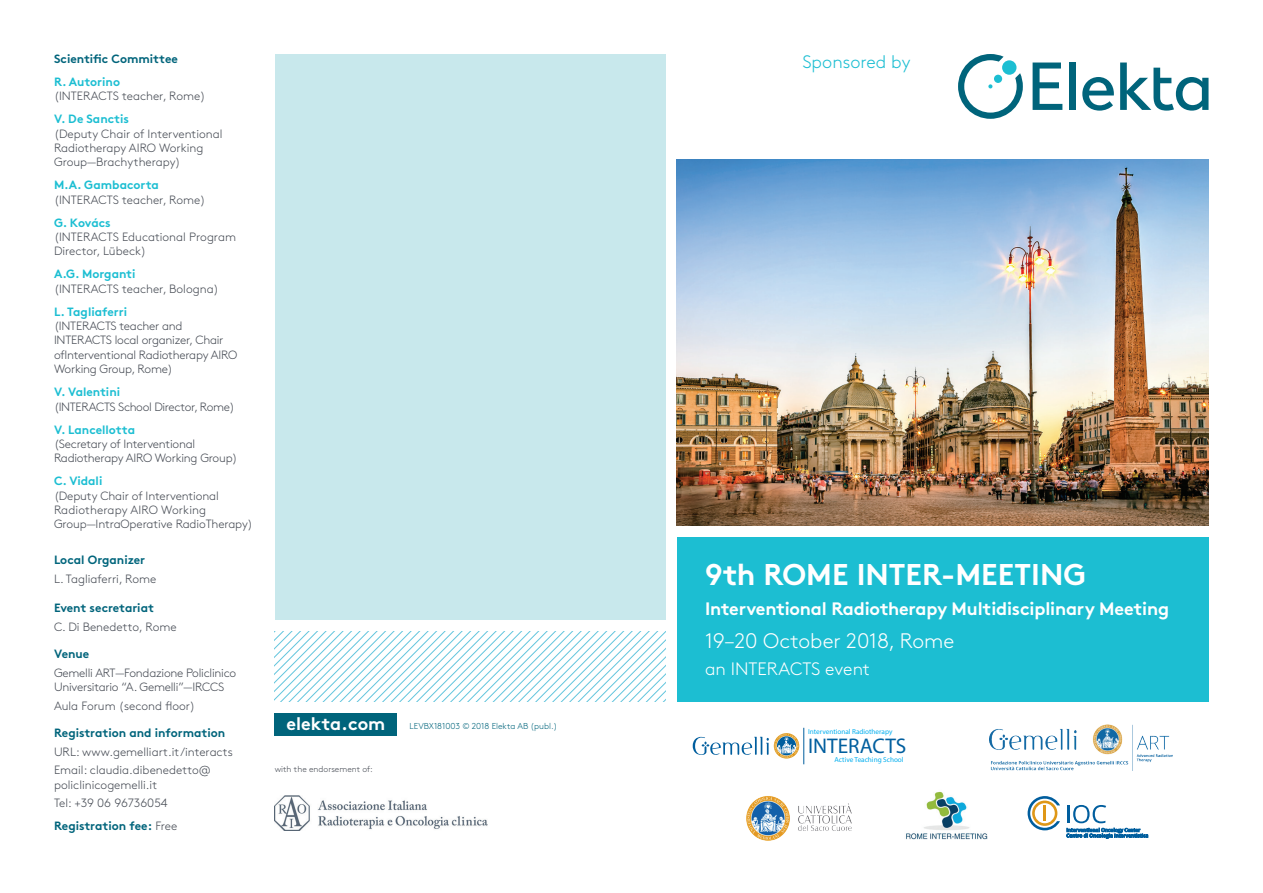
<style>
.page{position:relative;width:1263px;height:893px;background:#fff}
.page>*{position:absolute;margin:0;border:0;box-sizing:border-box;transform-origin:0 0}
.t1{font:700 30px "Brown Pro";color:#fff}
.t2{font:21.3px "Myriad Pro";color:#005e9e}
.t3{font:300 21px "Brown Pro";color:#fff}
.t4{font:700 18px "Brown Pro";letter-spacing:-.01em;color:#fff}
.t5{font:300 18px "Brown Pro";color:#fff}
.t6{font:300 18px "Brown Pro";color:#1cbed2}
.t7{font:300 12px/14.4px "Brown Pro";letter-spacing:-.01em;color:#464b54}
.t8{font:700 12px "Brown Pro";color:#1cbed2}
.t9{font:700 12px "Brown Pro";color:#00647b}
.t10{font:300 12px "Brown Pro";letter-spacing:-.03em;color:#464b54}
.t11{font:700 12px "Brown Pro";color:#00657c}
.t12{font:300 8.55px "Brown Pro";color:#00657c}
.t13{font:300 8.55px "Brown Pro";color:#464b54}
.t14{font:7.2px "Myriad Pro";color:#00aeef}
.s1{font-weight:300;color:#464b54}
.s2{color:#00647b}
</style>
<div class="page">
<div style="left:677px;top:537px;width:531px;height:165px;background:#1cbed2"></div>
<img style="left:677px;top:160px;width:531px;height:365px">
<div style="left:275px;top:54px;width:390px;height:565px;background:#c8e8ec"></div>
<svg style="left:693px;top:733px;width:106px;height:25px"></svg>
<hr style="left:803px;top:728px;width:1px;height:36px;background:#005e9e">
<img style="left:906px;top:791px;width:81px;height:49px">
<svg style="left:1032px;top:63px;width:30px;height:47px"></svg>
<div style="left:1069px;top:63px;width:7px;height:47px;background:#00647b"></div>
<svg style="left:1082px;top:77px;width:32px;height:34px"></svg>
<svg style="left:1120px;top:63px;width:88px;height:48px"></svg>
<svg style="left:958px;top:54px;width:65px;height:65px"></svg>
<div style="left:994px;top:75px;width:8px;height:8px;background:#1cbed2;border-radius:50%"></div>
<div style="left:1002px;top:60px;width:14px;height:15px;background:#1cbed2;border-radius:50%"></div>
<svg style="left:275px;top:631px;width:390px;height:71px"></svg>
<div style="left:275px;top:713px;width:122px;height:23px;background:#00647b"></div>
<img style="left:274px;top:795px;width:213px;height:35px">
<img style="left:746px;top:796px;width:106px;height:45px">
<svg style="left:1066px;top:805px;width:82px;height:33px"></svg>
<svg style="left:1027px;top:796px;width:33px;height:34px"></svg>
<img style="left:989px;top:725px;width:183px;height:46px">
<p class="t9" style="left:54px;top:49px;width:126px">Scientific Committee</p>
<p class="t8" style="left:54px;top:72px;width:68px">R. Autorino</p>
<p class="t7" style="left:54px;top:88px;width:153px">(INTERACTS teacher, Rome)</p>
<p class="t8" style="left:54px;top:109px;width:77px">V. De Sanctis</p>
<p class="t7" style="left:54px;top:125px;width:170px">(Deputy Chair of Interventional<br>Radiotherapy AIRO Working<br>Group—Brachytherapy)</p>
<p class="t8" style="left:54px;top:175px;width:107px">M.A. Gambacorta</p>
<p class="t7" style="left:54px;top:192px;width:153px">(INTERACTS teacher, Rome)</p>
<p class="t8" style="left:54px;top:213px;width:58px">G. Kovács</p>
<p class="t7" style="left:54px;top:229px;width:183px">(INTERACTS Educational Program<br>Director, Lübeck)</p>
<p class="t8" style="left:54px;top:264px;width:83px">A.G. Morganti</p>
<p class="t7" style="left:54px;top:281px;width:166px">(INTERACTS teacher, Bologna)</p>
<p class="t8" style="left:54px;top:302px;width:75px">L. Tagliaferri</p>
<p class="t7" style="left:54px;top:318px;width:185px">(INTERACTS teacher and<br>INTERACTS local organizer, Chair ofInterventional Radiotherapy AIRO<br>Working Group, Rome)</p>
<p class="t8" style="left:54px;top:382px;width:68px">V. Valentini</p>
<p class="t10" style="left:54px;top:398px;width:182px">(INTERACTS School Director, Rome)</p>
<p class="t8" style="left:54px;top:420px;width:83px">V. Lancellotta</p>
<p class="t7" style="left:54px;top:436px;width:185px">(Secretary of Interventional<br>Radiotherapy AIRO Working Group)</p>
<p class="t8" style="left:54px;top:471px;width:50px">C. Vidali</p>
<p class="t7" style="left:54px;top:487px;width:200px">(Deputy Chair of Interventional<br>Radiotherapy AIRO Working<br>Group—IntraOperative RadioTherapy)</p>
<p class="t11" style="left:54px;top:550px;width:93px">Local Organizer</p>
<p class="t7" style="left:54px;top:571px;width:104px">L. Tagliaferri, Rome</p>
<p class="t9" style="left:54px;top:598px;width:101px">Event secretariat</p>
<p class="t7" style="left:54px;top:618px;width:124px">C. Di Benedetto, Rome</p>
<p class="t9" style="left:54px;top:644px;width:37px">Venue</p>
<p class="t7" style="left:54px;top:664px;width:184px">Gemelli ART—Fondazione Policlinico<br>Universitario “A. Gemelli”—IRCCS</p>
<p class="t7" style="left:54px;top:697px;width:143px">Aula Forum (second floor)</p>
<p class="t9" style="left:54px;top:723px;width:173px">Registration and information</p>
<p class="t7" style="left:54px;top:741px;width:180px;line-height:18.6px">URL: www.gemelliart.it/interacts<br>Email: claudia.dibenedetto@</p>
<p class="t7" style="left:54px;top:774px;width:115px;line-height:18.6px">policlinicogemelli.it<br>Tel: +39 06 96736054</p>
<p class="t9" style="left:54px;top:816px;width:125px">Registration fee: <span class="s1">Free</span></p>
<h3 class="t4" style="left:287px;top:709px;width:100px">elekta.com</h3>
<p class="t12" style="left:410px;top:720px;width:149px"><span class="s2">LEVBX181003</span> © 2018 Elekta AB (publ.)</p>
<p class="t13" style="left:275px;top:763px;width:100px">with the endorsement of:</p>
<h3 class="t6" style="left:802px;top:48px;width:110px">Sponsored by</h3>
<h1 class="t1" style="left:705px;top:550px;width:383px">9th ROME INTER-MEETING</h1>
<h3 class="t4" style="left:705px;top:594px;width:466px">Interventional Radiotherapy Multidisciplinary Meeting</h3>
<h3 class="t3" style="left:705px;top:625px;width:251px">19–20 October 2018, Rome</h3>
<h3 class="t5" style="left:705px;top:655px;width:167px">an INTERACTS event</h3>
<p class="t14" style="left:808px;top:727px;width:86px">Interventional Radiotherapy</p>
<h2 class="t2" style="left:808px;top:733px;width:100px">INTERACTS</h2>
<p class="t14" style="left:835px;top:755px;width:70px">Active Teaching School</p>
</div>
